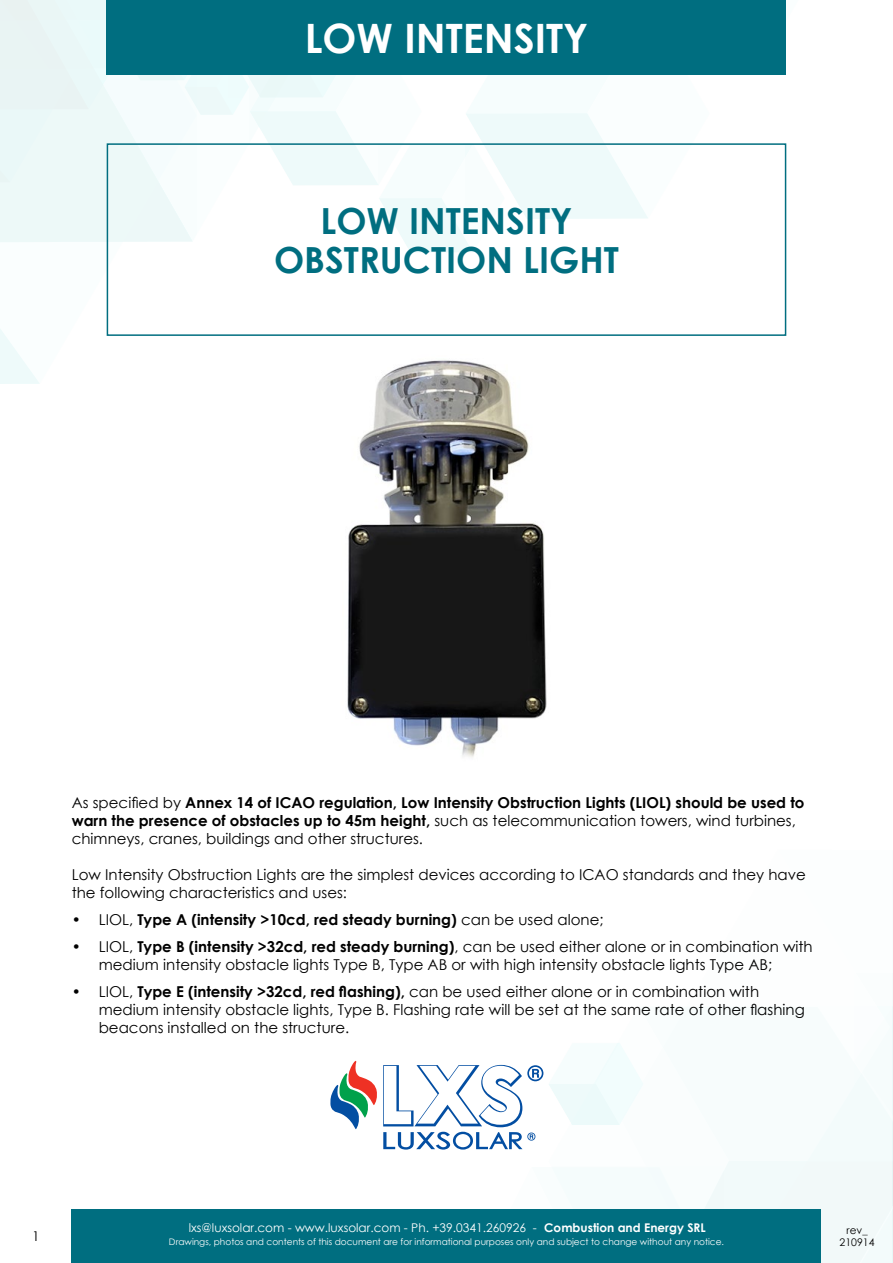
<style>
.page{position:relative;width:893px;height:1263px;background:#fff}
.page>*{position:absolute;margin:0;border:0;box-sizing:border-box;transform-origin:0 0}
.t1{font:700 40.5px "Century Gothic";color:#fff}
.t2{font:700 36px/39px "Century Gothic";color:#006e80;text-align:center}
.t3{font:15px/18px "Century Gothic";color:#000}
.t4{font:700 15px/18px "Century Gothic";color:#000}
.t5{font:13.5px "Century Gothic";color:#000}
.t6{font:12px "Century Gothic";color:#fff}
.t7{font:10.5px/12.6px "Century Gothic";color:#000;text-align:center}
.t8{font:9px "Century Gothic";color:#fff}
.s1{font-weight:400}
.s2{font-weight:700}
</style>
<div class="page">
<svg style="left:0;top:253px;width:107px;height:131px"></svg>
<svg style="left:0;top:74px;width:787px;height:179px"></svg>
<svg style="left:0;top:0;width:355px;height:182px;fill:#edf9f9"></svg>
<div style="left:72px;top:1209px;width:749px;height:54px;background:#006e80"></div>
<div style="left:107px;top:0;width:679px;height:74px;background:#006e80"></div>
<div style="left:107px;top:143px;width:679px;height:193px;border:2px solid #006e80"></div>
<svg style="left:330px;top:973px;width:563px;height:290px"></svg>
<img style="left:347px;top:360px;width:200px;height:397px">
<h1 class="t1" style="left:305px;top:7px;width:285px">LOW INTENSITY</h1>
<h2 class="t2" style="left:274px;top:199px;width:346px">LOW INTENSITY<br>OBSTRUCTION LIGHT</h2>
<p class="t4" style="left:72px;top:793px;width:734px"><span class="s1">As specified by</span> Annex 14 of ICAO regulation, Low Intensity Obstruction Lights (LIOL) should be used to warn the presence of obstacles up to 45m height, <span class="s1">such as telecommunication towers, wind turbines, chimneys, cranes, buildings and other structures.</span></p>
<p class="t3" style="left:72px;top:865px;width:736px">Low Intensity Obstruction Lights are the simplest devices according to ICAO standards and they have the following characteristics and uses:</p>
<p class="t4" style="left:72px;top:910px;width:533px"><span class="s1">• LIOL,</span> Type A (intensity &gt;10cd, red steady burning) <span class="s1">can be used alone;</span></p>
<p class="t3" style="left:99px;top:937px;width:715px;text-indent:-27px">• LIOL, <span class="s2">Type B (intensity &gt;32cd, red steady burning)</span>, can be used either alone or in combination with medium intensity obstacle lights Type B, Type AB or with high intensity obstacle lights Type AB;</p>
<p class="t3" style="left:99px;top:982px;width:707px;text-indent:-27px">• LIOL, <span class="s2">Type E (intensity &gt;32cd, red flashing),</span> can be used either alone or in combination with medium intensity obstacle lights, Type B. Flashing rate will be set at the same rate of other flashing beacons installed on the structure.</p>
<p class="t5" style="left:32px;top:1226px;width:9px">1</p>
<p class="t6" style="left:189px;top:1219px;width:519px">lxs@luxsolar.com - www.luxsolar.com - Ph. +39.0341.260926 - <span class="s2">Combustion and Energy SRL</span></p>
<p class="t8" style="left:169px;top:1235px;width:557px">Drawings, photos and contents of this document are for informational purposes only and subject to change without any notice.</p>
<p class="t7" style="left:840px;top:1223px;width:36px">rev_<br>210914</p>
</div>
